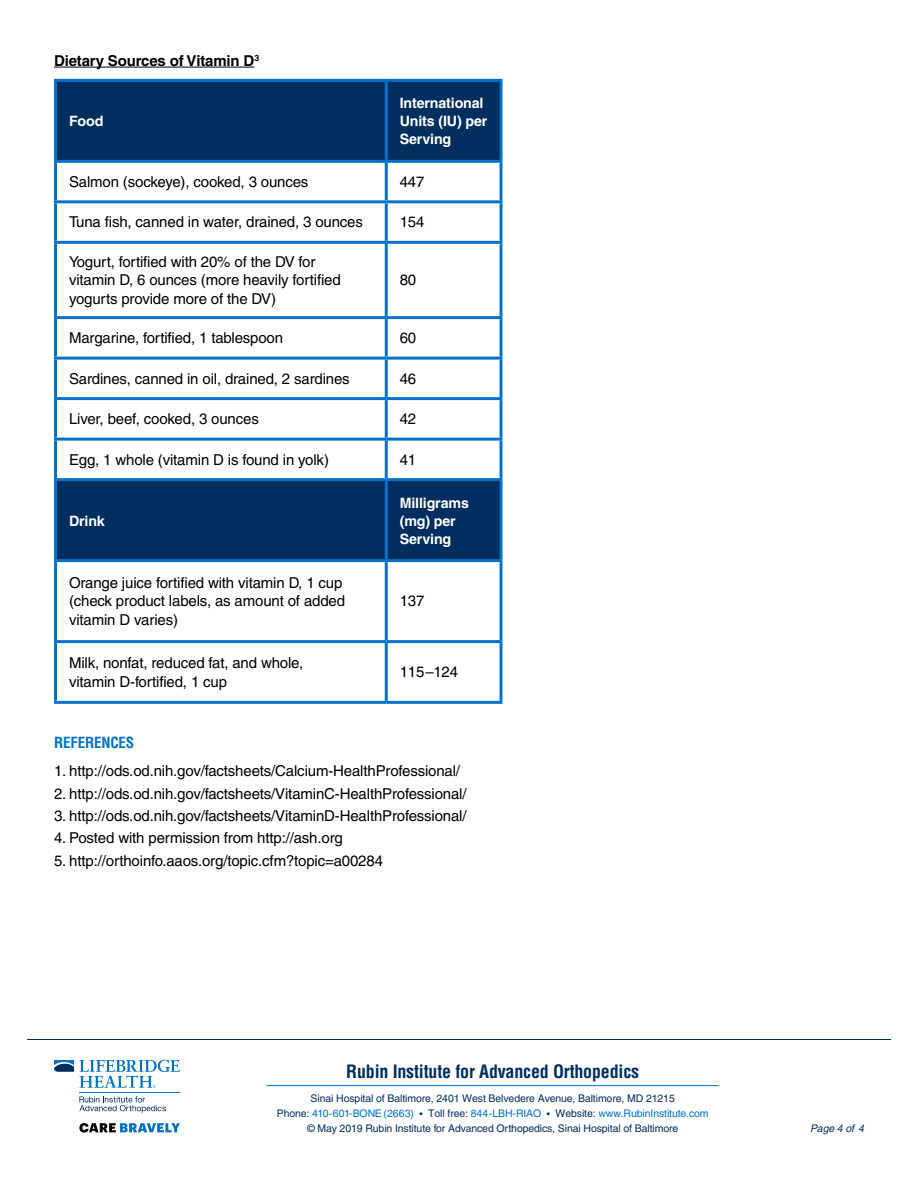
<style>
.page{position:relative;width:918px;height:1188px;background:#fff}
.page>*{position:absolute;margin:0;border:0;box-sizing:border-box;transform-origin:0 0}
.t1{font:700 condensed 18px "Helvetica CE";letter-spacing:-.01em;color:#002e5f}
.t2{font:15px/18.8px "Helvetica";letter-spacing:-.01em;color:#000}
.t3{font:700 15px "Helvetica CE";letter-spacing:-.01em;color:#000}
.t4{font:700 condensed 15px "Helvetica CE";letter-spacing:-.01em;color:#0072cb}
.t5{font:700 14.25px/18px "Helvetica CE";letter-spacing:-.01em;color:#fff}
.t6{font:10.5px/15px "Helvetica";letter-spacing:-.01em;color:#002e5f;text-align:center}
.t7{font:italic 10.5px "Helvetica";letter-spacing:-.01em;color:#002e5f}
.s1{color:#0072cb}
.s2{font-size:9px}
</style>
<div class="page">
<hr style="left:79px;top:1092px;width:101px;height:1px;background:#0072cb">
<svg style="left:79px;top:1096px;width:87px;height:17px"></svg>
<svg style="left:54px;top:1060px;width:126px;height:28px"></svg>
<svg style="left:79px;top:1123px;width:101px;height:10px"></svg>
<hr style="left:267px;top:1085px;width:452px;height:1px;background:#0072cb">
<hr style="left:27px;top:1039px;width:864px;height:1px;background:#002e5f">
<hr style="left:54px;top:67px;width:200px;height:1px;background:#000">
<div style="left:57px;top:82px;width:443px;height:78px;background:#002e5f"></div>
<div style="left:57px;top:481px;width:443px;height:78px;background:#002e5f"></div>
<hr style="left:54px;top:82px;width:3px;height:78px;background:#0072cb">
<hr style="left:54px;top:79px;width:332px;height:3px;background:#0072cb">
<hr style="left:385px;top:82px;width:3px;height:78px;background:#0072cb">
<hr style="left:386px;top:79px;width:116px;height:3px;background:#0072cb">
<hr style="left:500px;top:82px;width:2px;height:78px;background:#0072cb">
<hr style="left:54px;top:163px;width:3px;height:37px;background:#0072cb">
<hr style="left:54px;top:160px;width:332px;height:3px;background:#0072cb">
<hr style="left:385px;top:163px;width:3px;height:37px;background:#0072cb">
<hr style="left:386px;top:160px;width:116px;height:3px;background:#0072cb">
<hr style="left:500px;top:163px;width:2px;height:37px;background:#0072cb">
<hr style="left:54px;top:203px;width:3px;height:38px;background:#0072cb">
<hr style="left:54px;top:244px;width:3px;height:72px;background:#0072cb">
<hr style="left:54px;top:319px;width:3px;height:38px;background:#0072cb">
<hr style="left:54px;top:360px;width:3px;height:37px;background:#0072cb">
<hr style="left:54px;top:400px;width:3px;height:38px;background:#0072cb">
<hr style="left:54px;top:200px;width:332px;height:3px;background:#0072cb">
<hr style="left:54px;top:241px;width:332px;height:3px;background:#0072cb">
<hr style="left:54px;top:316px;width:332px;height:3px;background:#0072cb">
<hr style="left:54px;top:357px;width:332px;height:3px;background:#0072cb">
<hr style="left:54px;top:397px;width:332px;height:3px;background:#0072cb">
<hr style="left:385px;top:203px;width:3px;height:38px;background:#0072cb">
<hr style="left:385px;top:244px;width:3px;height:72px;background:#0072cb">
<hr style="left:385px;top:319px;width:3px;height:38px;background:#0072cb">
<hr style="left:385px;top:360px;width:3px;height:37px;background:#0072cb">
<hr style="left:385px;top:400px;width:3px;height:38px;background:#0072cb">
<hr style="left:386px;top:200px;width:116px;height:3px;background:#0072cb">
<hr style="left:500px;top:203px;width:2px;height:38px;background:#0072cb">
<hr style="left:500px;top:244px;width:2px;height:72px;background:#0072cb">
<hr style="left:500px;top:319px;width:2px;height:38px;background:#0072cb">
<hr style="left:500px;top:360px;width:2px;height:37px;background:#0072cb">
<hr style="left:500px;top:400px;width:2px;height:38px;background:#0072cb">
<hr style="left:386px;top:241px;width:116px;height:3px;background:#0072cb">
<hr style="left:386px;top:316px;width:116px;height:3px;background:#0072cb">
<hr style="left:386px;top:357px;width:116px;height:3px;background:#0072cb">
<hr style="left:386px;top:397px;width:116px;height:3px;background:#0072cb">
<hr style="left:54px;top:441px;width:3px;height:37px;background:#0072cb">
<hr style="left:54px;top:438px;width:332px;height:3px;background:#0072cb">
<hr style="left:385px;top:441px;width:3px;height:37px;background:#0072cb">
<hr style="left:386px;top:438px;width:116px;height:3px;background:#0072cb">
<hr style="left:500px;top:441px;width:2px;height:37px;background:#0072cb">
<hr style="left:54px;top:481px;width:3px;height:78px;background:#0072cb">
<hr style="left:54px;top:478px;width:332px;height:3px;background:#0072cb">
<hr style="left:385px;top:481px;width:3px;height:78px;background:#0072cb">
<hr style="left:386px;top:478px;width:116px;height:3px;background:#0072cb">
<hr style="left:500px;top:481px;width:2px;height:78px;background:#0072cb">
<hr style="left:54px;top:562px;width:3px;height:78px;background:#0072cb">
<hr style="left:54px;top:559px;width:332px;height:3px;background:#0072cb">
<hr style="left:385px;top:562px;width:3px;height:78px;background:#0072cb">
<hr style="left:386px;top:559px;width:116px;height:3px;background:#0072cb">
<hr style="left:500px;top:562px;width:2px;height:78px;background:#0072cb">
<hr style="left:54px;top:643px;width:3px;height:58px;background:#0072cb">
<hr style="left:54px;top:640px;width:332px;height:3px;background:#0072cb">
<hr style="left:54px;top:701px;width:332px;height:3px;background:#0072cb">
<hr style="left:385px;top:643px;width:3px;height:58px;background:#0072cb">
<hr style="left:386px;top:640px;width:116px;height:3px;background:#0072cb">
<hr style="left:500px;top:643px;width:2px;height:58px;background:#0072cb">
<hr style="left:386px;top:701px;width:116px;height:3px;background:#0072cb">
<p class="t3" style="left:54px;top:51px;width:207px">Dietary Sources of Vitamin D<sup>3</sup></p>
<p class="t5" style="left:69px;top:112px;width:36px">Food</p>
<p class="t5" style="left:400px;top:94px;width:89px">International<br>Units (IU) per<br>Serving</p>
<p class="t2" style="left:69px;top:172px;width:241px">Salmon (sockeye), cooked, 3 ounces</p>
<p class="t2" style="left:400px;top:172px;width:26px">447</p>
<p class="t2" style="left:69px;top:213px;width:295px">Tuna fish, canned in water, drained, 3 ounces</p>
<p class="t2" style="left:400px;top:213px;width:26px">154</p>
<p class="t2" style="left:69px;top:252px;width:273px">Yogurt, fortified with 20% of the DV for vitamin D, 6 ounces (more heavily fortified yogurts provide more of the DV)</p>
<p class="t2" style="left:400px;top:271px;width:18px">80</p>
<p class="t2" style="left:69px;top:329px;width:216px">Margarine, fortified, 1 tablespoon</p>
<p class="t2" style="left:400px;top:329px;width:18px">60</p>
<p class="t2" style="left:69px;top:369px;width:282px">Sardines, canned in oil, drained, 2 sardines</p>
<p class="t2" style="left:400px;top:369px;width:18px">46</p>
<p class="t2" style="left:69px;top:410px;width:191px">Liver, beef, cooked, 3 ounces</p>
<p class="t2" style="left:400px;top:410px;width:18px">42</p>
<p class="t2" style="left:69px;top:450px;width:262px">Egg, 1 whole (vitamin D is found in yolk)</p>
<p class="t2" style="left:400px;top:450px;width:18px">41</p>
<p class="t5" style="left:69px;top:511px;width:37px">Drink</p>
<p class="t2" style="left:69px;top:573px;width:278px">Orange juice fortified with vitamin D, 1 cup (check product labels, as amount of added vitamin D varies)</p>
<p class="t5" style="left:400px;top:493px;width:71px">Milligrams (mg) per<br>Serving</p>
<p class="t2" style="left:400px;top:592px;width:26px">137</p>
<p class="t2" style="left:69px;top:653px;width:236px">Milk, nonfat, reduced fat, and whole, vitamin D-fortified, 1 cup</p>
<p class="t2" style="left:400px;top:663px;width:60px">115–124</p>
<p class="t4" style="left:54px;top:733px;width:82px">References</p>
<p class="t2" style="left:54px;top:762px;width:408px">1. http://ods.od.nih.gov/factsheets/Calcium-HealthProfessional/</p>
<p class="t2" style="left:54px;top:784px;width:414px">2. http://ods.od.nih.gov/factsheets/VitaminC-HealthProfessional/</p>
<p class="t2" style="left:54px;top:806px;width:414px">3. http://ods.od.nih.gov/factsheets/VitaminD-HealthProfessional/</p>
<p class="t2" style="left:54px;top:829px;width:290px">4. Posted with permission from http://ash.org</p>
<p class="t2" style="left:54px;top:851px;width:331px">5. http://orthoinfo.aaos.org/topic.cfm?topic=a00284</p>
<p class="t1" style="left:346px;top:1060px;width:294px">Rubin Institute for Advanced Orthopedics</p>
<p class="t6" style="left:277px;top:1091px;width:433px">Sinai Hospital of Baltimore, 2401 West Belvedere Avenue, Baltimore, MD 21215<br>Phone: <span class="s1">410-601-BONE (2663)</span> <span class="s2">•</span> Toll free: <span class="s1">844-LBH-RIAO</span> <span class="s2">•</span> Website: <span class="s1">www.RubinInstitute.com </span>© May 2019 Rubin Institute for Advanced Orthopedics, Sinai Hospital of Baltimore</p>
<p class="t7" style="left:810px;top:1123px;width:55px">Page 4 of 4</p>
</div>
